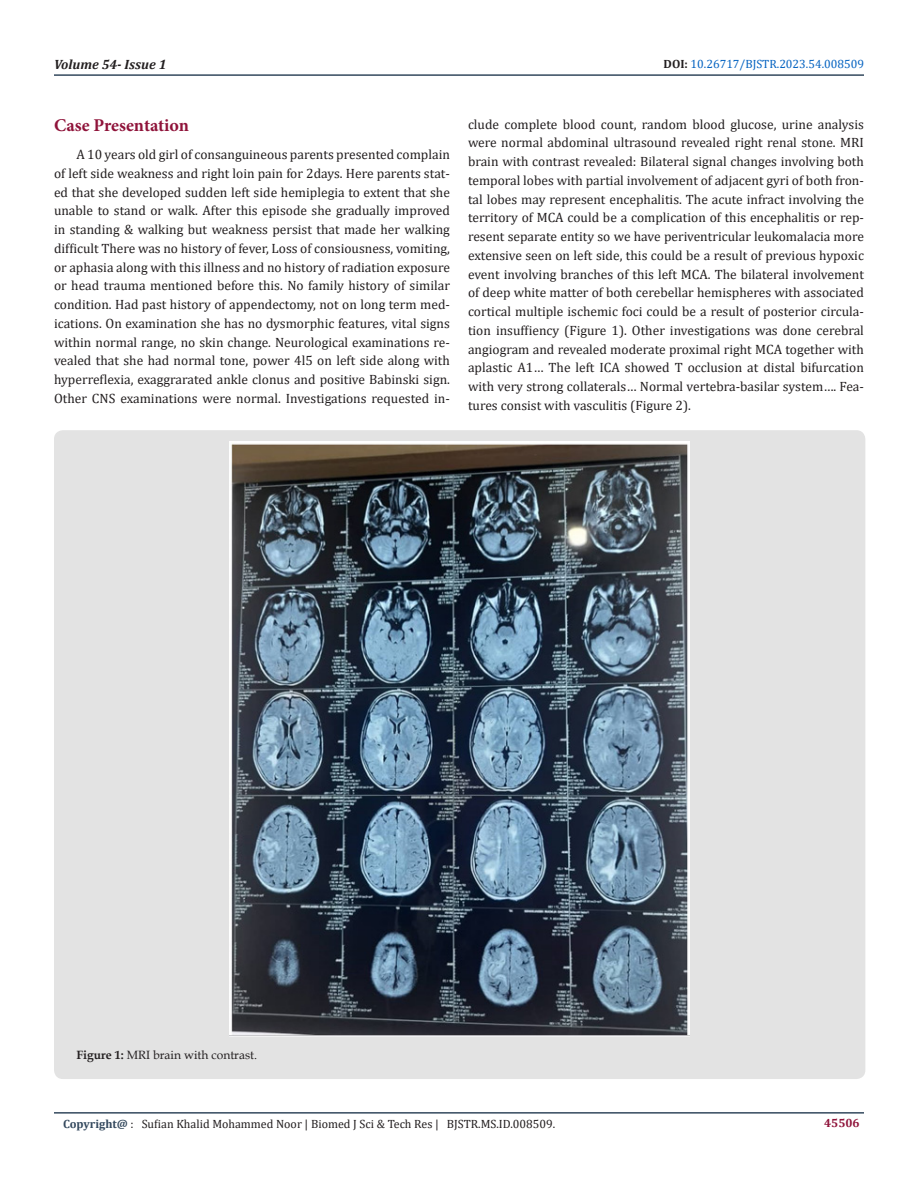
<style>
.page{position:relative;width:918px;height:1188px;background:#fff}
.page>*{position:absolute;margin:0;border:0;box-sizing:border-box;transform-origin:0 0}
.t1{font:700 18px "Minion Pro";letter-spacing:-.005em;color:#8f133a}
.t2{font:13.5px/18.8px "Cambria";color:#231f20;text-align:justify}
.t3{font:italic 700 13.5px "Cambria";color:#231f20}
.t4{font:12px "Cambria";color:#231f20}
.t5{font:12px "Cambria";color:#0563c1}
.t6{font:12px "Book Antiqua";color:#231f20}
.t7{font:700 12px "Cambria";color:#8f133a}
.s1{font-weight:700;color:#231f20}
.s2{font-weight:700}
.s3{font-weight:700;color:#34495e}
</style>
<div class="page">
<hr style="left:54px;top:1112px;width:810px;height:2px;background:#34495e">
<hr style="left:54px;top:74px;width:810px;height:2px;background:#34495e">
<div style="left:54px;top:430px;width:811px;height:649px;background:#e3e3e3;border-radius:9px"></div>
<img style="left:230px;top:442px;width:459px;height:594px">
<p class="t3" style="left:54px;top:55px;width:114px">Volume 54- Issue 1</p>
<p class="t5" style="left:664px;top:57px;width:202px"><span class="s1">DOI:</span> 10.26717/BJSTR.2023.54.008509</p>
<p class="t1" style="left:54px;top:113px;width:137px">Case Presentation</p>
<p class="t2" style="left:54px;top:145px;width:398px;text-indent:22px">A 10 years old girl of consanguineous parents presented complain of left side weakness and right loin pain for 2days. Here parents stat&shy;ed that she developed sudden left side hemiplegia to extent that she unable to stand or walk. After this episode she gradually improved in standing &amp; walking but weakness persist that made her walking difficult There was no history of fever, Loss of consiousness, vomiting, or aphasia along with this illness and no history of radiation exposure or head trauma mentioned before this. No family history of similar condition. Had past history of appendectomy, not on long term med&shy;ications. On examination she has no dysmorphic features, vital signs within normal range, no skin change. Neurological examinations re&shy;vealed that she had normal tone, power 4l5 on left side along with hyperreflexia, exaggrarated ankle clonus and positive Babinski sign.<br>Other CNS examinations were normal. Investigations requested in-</p>
<p class="t2" style="left:468px;top:115px;width:398px">clude complete blood count, random blood glucose, urine analysis were normal abdominal ultrasound revealed right renal stone. MRI brain with contrast revealed: Bilateral signal changes involving both temporal lobes with partial involvement of adjacent gyri of both fron&shy;tal lobes may represent encephalitis. The acute infract involving the territory of MCA could be a complication of this encephalitis or rep&shy;resent separate entity so we have periventricular leukomalacia more extensive seen on left side, this could be a result of previous hypoxic event involving branches of this left MCA. The bilateral involvement of deep white matter of both cerebellar hemispheres with associated cortical multiple ischemic foci could be a result of posterior circula&shy;tion insuffiency (Figure 1). Other investigations was done cerebral angiogram and revealed moderate proximal right MCA together with aplastic A1… The left ICA showed T occlusion at distal bifurcation with very strong collaterals… Normal vertebra-basilar system…. Fea&shy;tures consist with vasculitis (Figure 2).</p>
<p class="t6" style="left:76px;top:1046px;width:182px"><span class="s2">Figure 1:</span> MRI brain with contrast.</p>
<p class="t4" style="left:63px;top:1117px;width:494px"><span class="s3">Copyright@</span> : Sufian Khalid Mohammed Noor | Biomed J Sci &amp; Tech Res | BJSTR.MS.ID.008509.</p>
<p class="t7" style="left:824px;top:1115px;width:37px">45506</p>
</div>
